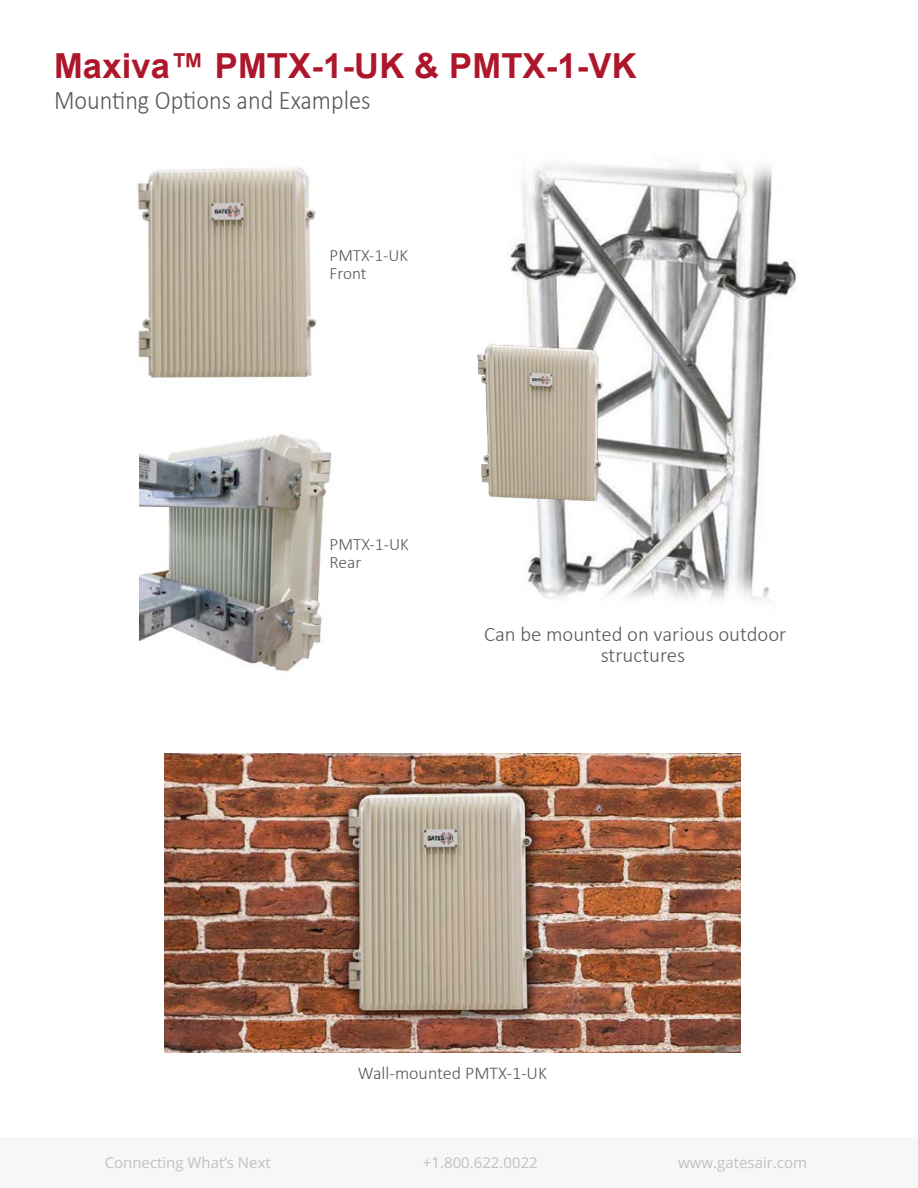
<style>
.page{position:relative;width:918px;height:1188px;background:#fff}
.page>*{position:absolute;margin:0;border:0;box-sizing:border-box;transform-origin:0 0}
.Heading_2{font:700 34.5px "Arial";letter-spacing:.005em;color:#ae172b}
.t1{font:300 27px "Calibri";color:#57585a;scale:.9 1}
.Bullet{font:300 20.85px/20.9px "Calibri";color:#57585a}
.Bullet-2{font:300 18px "Calibri";color:#57585a}
.Bullet-3{font:300 17.4px "Calibri";color:#57585a}
.Bullet-4{font:300 17.25px "Calibri";color:#57585a}
.t2{font:15px "Open Sans";color:#c1c1c1}
</style>
<div class="page">
<img style="left:137px;top:167px;width:180px;height:211px">
<img style="left:140px;top:434px;width:192px;height:238px">
<img style="left:477px;top:165px;width:320px;height:436px">
<img style="left:164px;top:754px;width:577px;height:299px">
<div style="left:1px;top:1138px;width:917px;height:50px;background:#f7f7f7"></div>
<p class="Heading_2" style="left:54px;top:41px;width:584px">Maxiva™ PMTX-1-UK &amp; PMTX-1-VK</p>
<p class="t1" style="left:54px;top:84px;width:353px">Mounting Options and Examples</p>
<p class="Bullet-4" style="left:330px;top:245px;width:80px">PMTX-1-UK</p>
<p class="Bullet-4" style="left:330px;top:262px;width:39px">Front</p>
<p class="Bullet-3" style="left:330px;top:534px;width:81px">PMTX-1-UK</p>
<p class="Bullet-3" style="left:330px;top:551px;width:33px">Rear</p>
<p class="Bullet" style="left:601px;top:623px;width:187px;text-indent:-117px">Can be mounted on various outdoor structures</p>
<p class="Bullet-2" style="left:358px;top:1062px;width:191px">Wall-mounted PMTX-1-UK</p>
<p class="t2" style="left:105px;top:1152px;width:168px">Connecting What’s Next</p>
<p class="t2" style="left:423px;top:1152px;width:116px">+1.800.622.0022</p>
<p class="t2" style="left:678px;top:1152px;width:130px">www.gatesair.com</p>
</div>
